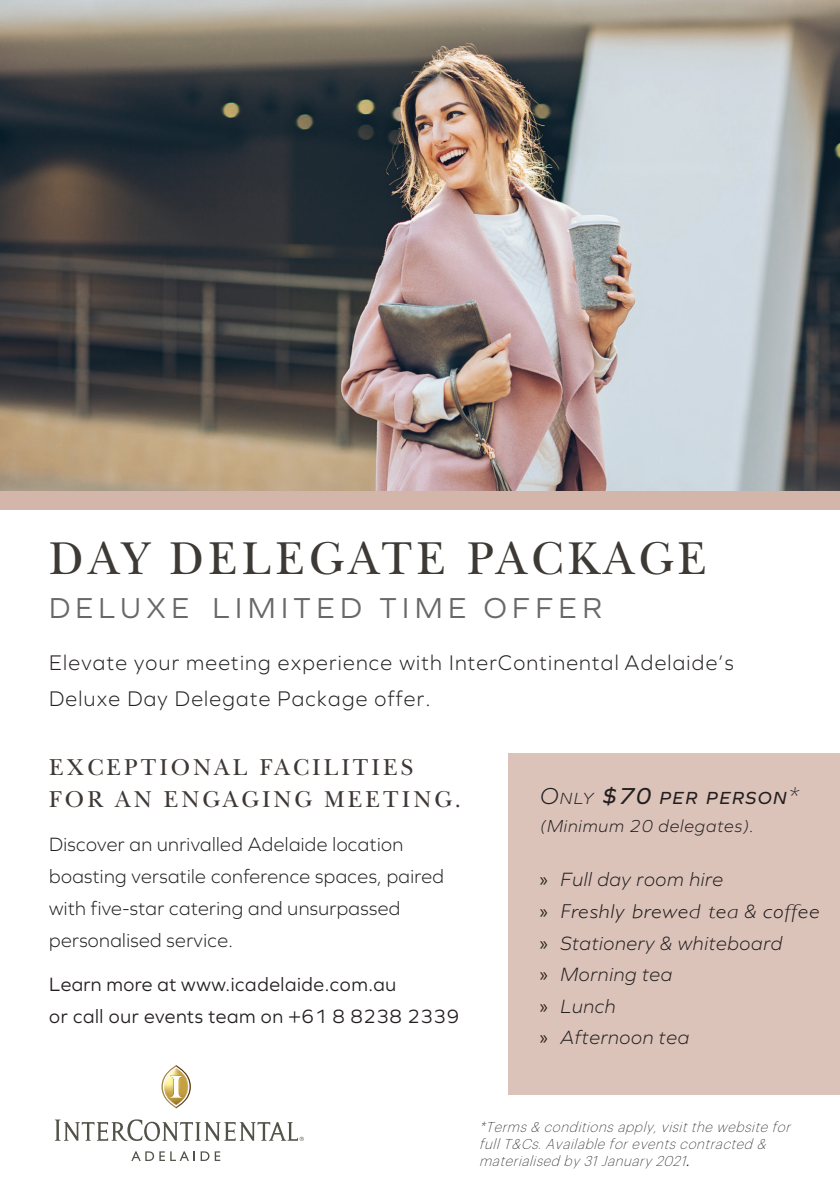
<style>
.page{position:relative;width:840px;height:1191px;background:#fff}
.page>*{position:absolute;margin:0;border:0;box-sizing:border-box;transform-origin:0 0}
.t1{font:48px "New Baskerville";letter-spacing:.1em;color:#3d3935}
.t2{font:30px "Graphie";letter-spacing:.18em;color:#696768}
.t3{font:24px/32px "New Baskerville";letter-spacing:.13em;color:#3e3835}
.t4{font:300 22px/36px "Graphie";letter-spacing:.06em;color:#231f20;scale:.95 1}
.t5{font:300 20px/32px "Graphie";letter-spacing:.02em;color:#231f20;scale:.96 1}
.t6{font:italic 300 20px/31.6px "Graphie";letter-spacing:.035em;color:#231f20;scale:.96 1}
.t7{font:20px "Graphie";letter-spacing:.03em;color:#231f20;scale:.96 1}
.t8{font:italic 18.2px "Graphie";letter-spacing:.085em;color:#231f20}
.t9{font:italic 300 18px "Graphie";letter-spacing:.05em;color:#231f20;scale:.96 1}
.t10{font:italic 200 14px/16.8px "Graphik";color:#231f20;scale:.96 1}
.s1{font-weight:300;font-size:24px}
.s2{font-weight:300;font-size:16.8px}
.s3{font-size:24px}
.s4{font-weight:200;font-size:24px}
.s5{font-family:"Myriad Pro";font-weight:400;font-style:normal}
.s6{font-family:"Gill Sans"}
.s7{font-family:"Arial";font-weight:400}
</style>
<div class="page">
<img style="left:0;top:0;width:839px;height:491px">
<div style="left:508px;top:753px;width:331px;height:341px;background:#dcc3b9"></div>
<div style="left:0;top:491px;width:839px;height:19px;background:#d4b5a9"></div>
<svg style="left:161px;top:1065px;width:30px;height:43px"></svg>
<svg style="left:55px;top:1119px;width:248px;height:22px"></svg>
<svg style="left:131px;top:1151px;width:89px;height:10px"></svg>
<p class="t1" style="left:49px;top:530px;width:658px">DAY DELEGATE PACKAGE</p>
<p class="t2" style="left:49px;top:590px;width:554px">DELUXE LIMITED TIME OFFER</p>
<p class="t4" style="left:49px;top:644px;width:721px">Elevate your meeting experience with InterContinental Adelaide’s<br>Deluxe Day Delegate Package offer.</p>
<p class="t3" style="left:49px;top:751px;width:413px">EXCEPTIONAL FACILITIES<br>FOR AN ENGAGING MEETING.</p>
<p class="t5" style="left:49px;top:828px;width:412px">Discover an unrivalled Adelaide location boasting versatile conference spaces, paired with five-star catering and unsurpassed personalised service.</p>
<p class="t7" style="left:49px;top:973px;width:363px">Learn more at www.icadelaide.com.au</p>
<p class="t7" style="left:49px;top:1005px;width:428px">or call our events team on +61 8 8238 2339</p>
<p class="t8" style="left:540px;top:787px;width:260px"><span class="s1">O</span><span class="s2">nly</span> <span class="s3">$70</span> PER PERSON<span class="s4">*</span></p>
<p class="t9" style="left:540px;top:815px;width:224px">(Minimum 20 delegates).</p>
<p class="t6" style="left:539px;top:863px;width:293px"><span class="s5">»</span> Full day room hire<br><span class="s5">»</span> <span class="s6">Freshly brewed tea</span> &amp; <span class="s6">coffee </span><span class="s5">»</span> Stationery &amp; whiteboard<br><span class="s5">»</span> Morning tea<br><span class="s5">»</span> Lunch<br><span class="s5">»</span> Afternoon tea</p>
<p class="t10" style="left:479px;top:1117px;width:330px">*Terms&amp; conditionsapply,visitthe website for fullT&amp;Cs.Available foreventscontracted &amp; materialised by31January2021<span class="s7">.</span></p>
</div>
